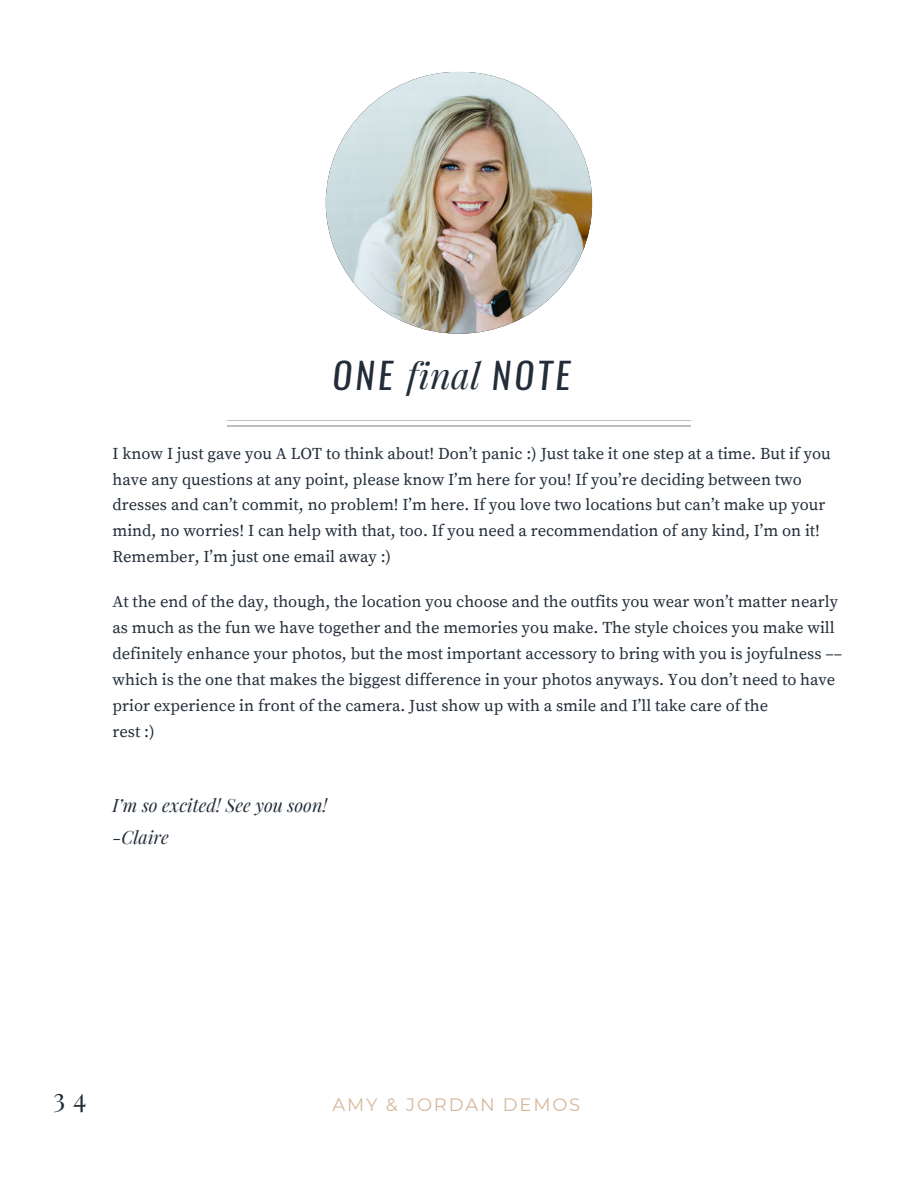
<style>
.page{position:relative;width:918px;height:1188px;background:#fff}
.page>*{position:absolute;margin:0;border:0;box-sizing:border-box;transform-origin:0 0}
.t1{font:italic 36px "Oswald";letter-spacing:.1em;color:#222d39}
.t2{font:27px "Playfair Display";color:#222d39}
.t3{font:italic 18px/31.5px "Playfair Display";color:#222d39}
.t4{font:18px "Montserrat";letter-spacing:.1em;color:#d5b89c}
.t5{font:16.5px/25.8px "Source Serif Pro";color:#222d39}
.s1{font-family:"Playfair Display"}
</style>
<div class="page">
<hr style="left:228px;top:425px;width:462px;height:1px;background:#c3bdc1">
<hr style="left:228px;top:420px;width:462px;height:1px;background:#c3bdc1">
<img style="left:326px;top:72px;width:266px;height:262px;border-radius:50%">
<h1 class="t1" style="left:333px;top:351px;width:239px">ONE <span class="s1">final</span> NOTE</h1>
<p class="t5" style="left:112px;top:441px;width:720px">I know I just gave you A LOT to think about! Don’t panic :) Just take it one step at a time. But if you have any questions at any point, please know I’m here for you! If you’re deciding between two dresses and can’t commit, no problem! I’m here. If you love two locations but can’t make up your mind, no worries! I can help with that, too. If you need a recommendation of any kind, I’m on it!<br>Remember, I’m just one email away :)</p>
<p class="t5" style="left:112px;top:590px;width:731px">At the end of the day, though, the location you choose and the outfits you wear won’t matter nearly as much as the fun we have together and the memories you make. The style choices you make will definitely enhance your photos, but the most important accessory to bring with you is joyfulness –– which is the one that makes the biggest difference in your photos anyways. You don’t need to have prior experience in front of the camera. Just show up with a smile and I’ll take care of the<br>rest :)</p>
<p class="t3" style="left:112px;top:789px;width:216px">I’m so excited! See you soon! -Claire</p>
<h2 class="t2" style="left:53px;top:1079px;width:35px">3 4</h2>
<p class="t4" style="left:333px;top:1093px;width:249px">AMY &amp; JORDAN DEMOS</p>
</div>
